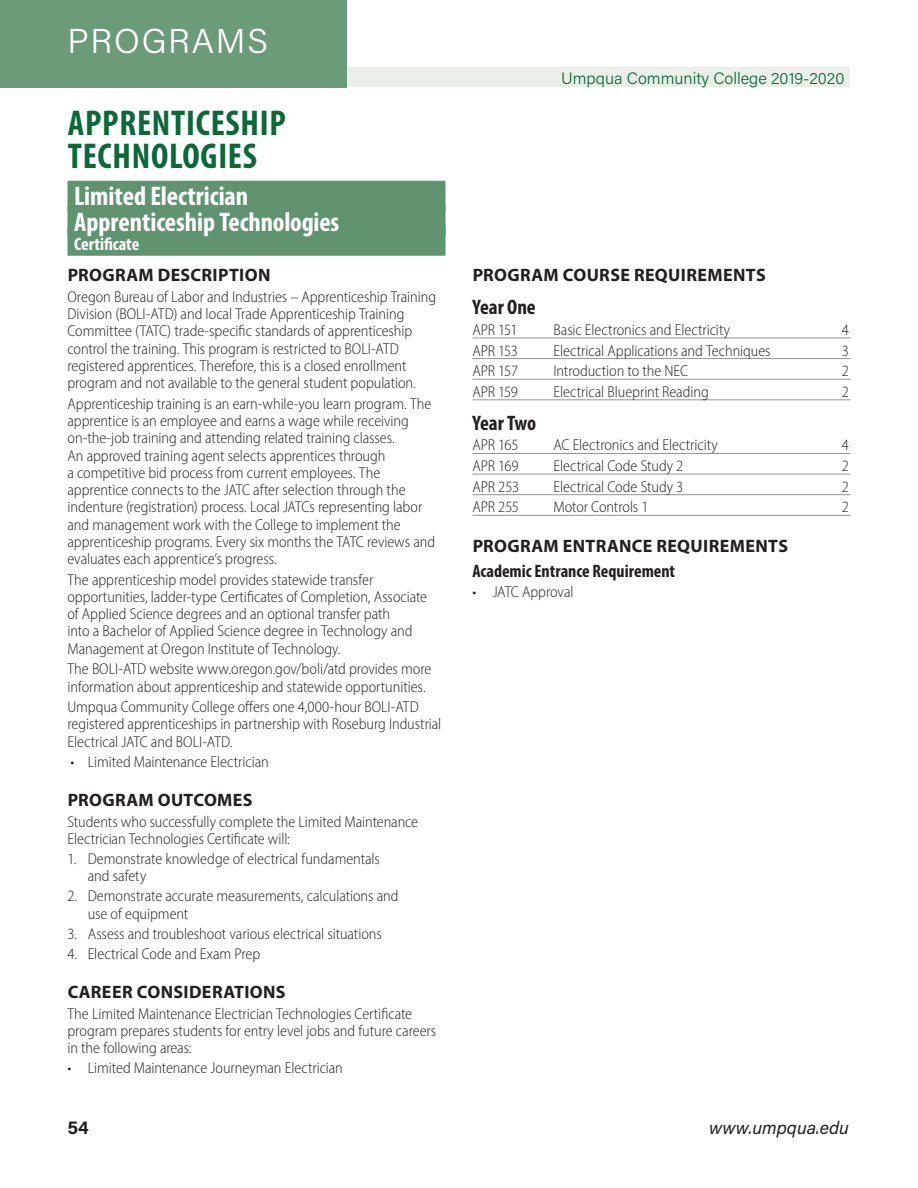
<style>
.page{position:relative;width:918px;height:1188px;background:#fff}
.page>*{position:absolute;margin:0;border:0;box-sizing:border-box;transform-origin:0 0}
.Green_CAPS_HEADS{font:700 condensed 36px/33px "Myriad Pro";letter-spacing:.02em;color:#0d6839}
.t1{font:300 34.5px "Acumin Pro";letter-spacing:.05em;color:#fff}
.Heads_white{font:700 condensed 27px "Myriad Pro";letter-spacing:-.005em;color:#fff}
.Year{font:700 condensed 21px "Myriad Pro";color:#231f20}
.Program_Description{font:700 18px "Myriad Pro";letter-spacing:.02em;color:#231f20}
.Subhead{font:700 condensed 18px "Myriad Pro";color:#231f20}
.t2{font:italic 18px "Acumin Pro";color:#231f20}
.Text_white{font:700 condensed 18px "Myriad Pro";color:#fff}
.t3{font:700 18px "Acumin Pro";color:#231f20}
.t4{font:300 16.5px "Acumin Pro";color:#0d6839}
.text{font:300 semi-condensed 15.75px/17.2px "Myriad Pro";letter-spacing:-.005em;color:#231f20}
.bulletponts{font:300 semi-condensed 15.75px/17.2px "Myriad Pro";letter-spacing:-.005em;color:#231f20}
.RULES_courses{font:300 semi-condensed 15.75px "Myriad Pro";letter-spacing:-.005em;color:#231f20}
</style>
<div class="page">
<div style="left:68px;top:68px;width:782px;height:19px;background:#eaefea"></div>
<div style="left:0;top:0;width:347px;height:87px;background:#6b9b79"></div>
<div style="left:68px;top:181px;width:378px;height:30px;background:#609470"></div>
<div style="left:68px;top:206px;width:378px;height:30px;background:#609470"></div>
<div style="left:68px;top:226px;width:378px;height:30px;background:#609470"></div>
<hr style="left:472px;top:338px;width:378px;height:1px;background:#939598">
<hr style="left:472px;top:358px;width:378px;height:1px;background:#939598">
<hr style="left:472px;top:379px;width:378px;height:1px;background:#939598">
<hr style="left:472px;top:399px;width:378px;height:1px;background:#939598">
<hr style="left:472px;top:453px;width:378px;height:1px;background:#939598">
<hr style="left:472px;top:474px;width:378px;height:1px;background:#939598">
<hr style="left:472px;top:494px;width:378px;height:1px;background:#939598">
<hr style="left:472px;top:515px;width:378px;height:1px;background:#939598">
<h2 class="t1" style="left:68px;top:18px;width:202px">PROGRAMS</h2>
<p class="Green_CAPS_HEADS" style="left:68px;top:106px;width:220px">APPRENTICESHIP<br>TECHNOLOGIES</p>
<p class="Heads_white" style="left:74px;top:179px;width:176px">Limited Electrician</p>
<p class="Heads_white" style="left:74px;top:205px;width:267px">Apprenticeship Technologies</p>
<p class="Text_white" style="left:74px;top:233px;width:67px">Certificate</p>
<p class="Program_Description" style="left:68px;top:263px;width:204px">PROGRAM DESCRIPTION</p>
<p class="text" style="left:68px;top:288px;width:370px">Oregon Bureau of Labor and Industries – Apprenticeship Training Division (BOLI-ATD) and local Trade Apprenticeship Training Committee (TATC) trade-specific standards of apprenticeship control the training. This program is restricted to BOLI-ATD registered apprentices. Therefore, this is a closed enrollment program and not available to the general student population.</p>
<p class="text" style="left:68px;top:395px;width:369px">Apprenticeship training is an earn-while-you learn program. The apprentice is an employee and earns a wage while receiving on-the-job training and attending related training classes.<br>An approved training agent selects apprentices through<br>a competitive bid process from current employees. The apprentice connects to the JATC after selection through the indenture (registration) process. Local JATCs representing labor and management work with the College to implement the apprenticeship programs. Every six months the TATC reviews and evaluates each apprentice’s progress.</p>
<p class="text" style="left:68px;top:571px;width:361px">The apprenticeship model provides statewide transfer opportunities, ladder-type Certificates of Completion, Associate of Applied Science degrees and an optional transfer path<br>into a Bachelor of Applied Science degree in Technology and Management at Oregon Institute of Technology.</p>
<p class="text" style="left:68px;top:660px;width:365px">The BOLI-ATD website www.oregon.gov/boli/atd provides more information about apprenticeship and statewide opportunities.</p>
<p class="text" style="left:68px;top:698px;width:375px">Umpqua Community College offers one 4,000-hour BOLI-ATD registered apprenticeships in partnership with Roseburg Industrial<br>Electrical JATC and BOLI-ATD.</p>
<p class="bulletponts" style="left:71px;top:753px;width:200px">• Limited Maintenance Electrician</p>
<p class="Program_Description" style="left:68px;top:789px;width:186px">PROGRAM OUTCOMES</p>
<p class="text" style="left:68px;top:813px;width:352px">Students who successfully complete the Limited Maintenance<br>Electrician Technologies Certificate will:</p>
<p class="bulletponts" style="left:88px;top:850px;width:294px;text-indent:-20px">1. Demonstrate knowledge of electrical fundamentals and safety</p>
<p class="bulletponts" style="left:88px;top:887px;width:312px;text-indent:-20px">2. Demonstrate accurate measurements, calculations and use of equipment</p>
<p class="bulletponts" style="left:68px;top:925px;width:316px">3. Assess and troubleshoot various electrical situations</p>
<p class="bulletponts" style="left:68px;top:945px;width:194px">4. Electrical Code and Exam Prep</p>
<p class="Program_Description" style="left:68px;top:980px;width:219px">CAREER CONSIDERATIONS</p>
<p class="text" style="left:68px;top:1005px;width:370px">The Limited Maintenance Electrician Technologies Certificate program prepares students for entry level jobs and future careers in the following areas:</p>
<p class="bulletponts" style="left:68px;top:1059px;width:277px">• Limited Maintenance Journeyman Electrician</p>
<p class="t4" style="left:561px;top:67px;width:285px">Umpqua Community College 2019-2020</p>
<p class="Program_Description" style="left:473px;top:263px;width:295px">PROGRAM COURSE REQUIREMENTS</p>
<p class="Year" style="left:472px;top:294px;width:65px">Year One</p>
<p class="RULES_courses" style="left:472px;top:320px;width:47px">APR 151</p>
<p class="RULES_courses" style="left:554px;top:320px;width:178px">Basic Electronics and Electricity</p>
<p class="RULES_courses" style="left:842px;top:320px;width:9px">4</p>
<p class="RULES_courses" style="left:472px;top:341px;width:47px">APR 153</p>
<p class="RULES_courses" style="left:554px;top:341px;width:219px">Electrical Applications and Techniques</p>
<p class="RULES_courses" style="left:842px;top:341px;width:9px">3</p>
<p class="RULES_courses" style="left:472px;top:361px;width:47px">APR 157</p>
<p class="RULES_courses" style="left:554px;top:361px;width:136px">Introduction to the NEC</p>
<p class="RULES_courses" style="left:842px;top:361px;width:9px">2</p>
<p class="RULES_courses" style="left:472px;top:382px;width:47px">APR 159</p>
<p class="RULES_courses" style="left:554px;top:382px;width:157px">Electrical Blueprint Reading</p>
<p class="RULES_courses" style="left:842px;top:382px;width:9px">2</p>
<p class="Year" style="left:472px;top:410px;width:65px">Year Two</p>
<p class="RULES_courses" style="left:472px;top:436px;width:47px">APR 165</p>
<p class="RULES_courses" style="left:554px;top:436px;width:166px">AC Electronics and Electricity</p>
<p class="RULES_courses" style="left:842px;top:436px;width:9px">4</p>
<p class="RULES_courses" style="left:472px;top:456px;width:47px">APR 169</p>
<p class="RULES_courses" style="left:554px;top:456px;width:131px">Electrical Code Study 2</p>
<p class="RULES_courses" style="left:842px;top:456px;width:9px">2</p>
<p class="RULES_courses" style="left:472px;top:477px;width:48px">APR 253</p>
<p class="RULES_courses" style="left:554px;top:477px;width:131px">Electrical Code Study 3</p>
<p class="RULES_courses" style="left:842px;top:477px;width:9px">2</p>
<p class="RULES_courses" style="left:472px;top:498px;width:48px">APR 255</p>
<p class="RULES_courses" style="left:554px;top:498px;width:97px">Motor Controls 1</p>
<p class="RULES_courses" style="left:842px;top:498px;width:9px">2</p>
<p class="Program_Description" style="left:473px;top:534px;width:317px">PROGRAM ENTRANCE REQUIREMENTS</p>
<p class="Subhead" style="left:472px;top:560px;width:204px">Academic Entrance Requirement</p>
<p class="bulletponts" style="left:472px;top:583px;width:103px">• JATC Approval</p>
<p class="t3" style="left:68px;top:1115px;width:23px">54</p>
<p class="t2" style="left:709px;top:1115px;width:141px">www.umpqua.edu</p>
</div>
